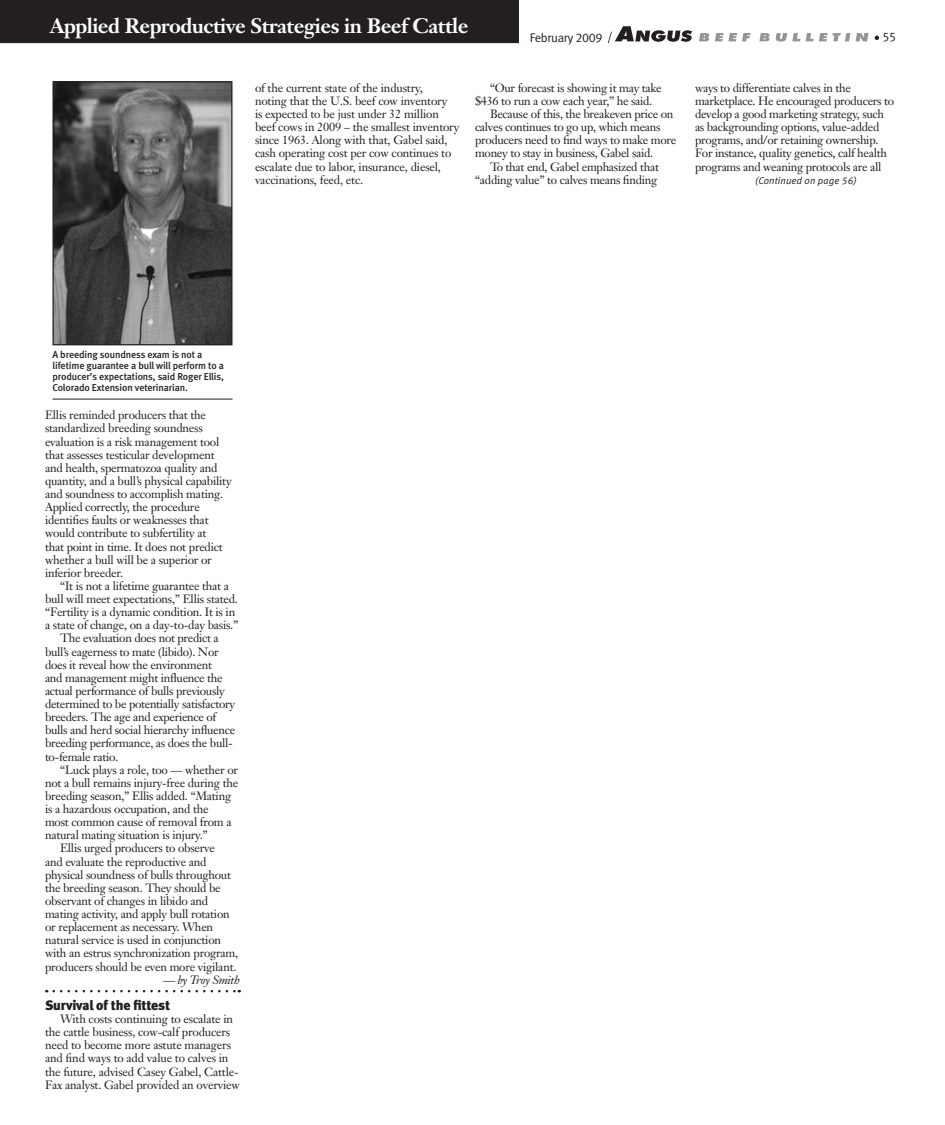
<style>
.page{position:relative;width:945px;height:1125px;background:#fff}
.page>*{position:absolute;margin:0;border:0;box-sizing:border-box;transform-origin:0 0}
.t1{font:700 20.62px "Janson Text";letter-spacing:-.025em;color:#fff}
.story_header{font:13.75px "Meta Black LF";letter-spacing:-.015em;color:#231f20}
.t2{font:12.5px "Meta Normal LF";letter-spacing:-.025em;color:#231f20}
.body_text{font:11.88px/13.1px "Janson Text";letter-spacing:-.02em;color:#231f20}
.body_text-2{font:italic 11.88px "Janson Text";letter-spacing:-.025em;color:#231f20}
.cutlines{font:10px/11.2px "Meta Medium LF";letter-spacing:-.01em;color:#231f20}
.t3{font:italic 10px "Meta Normal LF";letter-spacing:.01em;color:#231f20}
</style>
<div class="page">
<svg style="left:54px;top:990px;width:186px;height:2px"></svg>
<div style="left:0;top:0;width:519px;height:43px;background:#231f20"></div>
<img style="left:54px;top:83px;width:176px;height:260px">
<div style="left:52px;top:81px;width:180px;height:264px;border:1px solid #231f20"></div>
<hr style="left:52px;top:399px;width:180px;height:1px;background:#231f20">
<svg style="left:699px;top:33px;width:10px;height:8px"></svg>
<svg style="left:715px;top:33px;width:36px;height:8px"></svg>
<svg style="left:759px;top:33px;width:11px;height:8px"></svg>
<svg style="left:776px;top:33px;width:24px;height:9px"></svg>
<svg style="left:806px;top:33px;width:44px;height:8px"></svg>
<svg style="left:856px;top:33px;width:13px;height:8px"></svg>
<svg style="left:608px;top:26px;width:84px;height:17px"></svg>
<svg style="left:875px;top:36px;width:4px;height:4px"></svg>
<h1 class="t1" style="left:50px;top:13px;width:420px">Applied Reproductive Strategies in Beef Cattle</h1>
<p class="t2" style="left:530px;top:31px;width:74px">February 2009</p>
<p class="t2" style="left:882px;top:30px;width:15px">55</p>
<p class="body_text" style="left:255px;top:81px;width:206px">of the current state of the industry,<br>noting that the U.S. beef cow inventory<br>is expected to be just under 32 million beef cows in 2009 – the smallest inventory since 1963. Along with that, Gabel said, cash operating cost per cow continues to escalate due to labor, insurance, diesel, vaccinations, feed, etc.</p>
<p class="body_text" style="left:475px;top:81px;width:188px;text-indent:15px">“Our forecast is showing it may take $436 to run a cow each year,” he said.</p>
<p class="body_text" style="left:475px;top:107px;width:203px;text-indent:15px">Because of this, the breakeven price on calves continues to go up, which means producers need to find ways to make more money to stay in business, Gabel said.</p>
<p class="body_text" style="left:475px;top:160px;width:186px;text-align:right">To that end, Gabel emphasized that “adding value” to calves means finding</p>
<p class="body_text" style="left:695px;top:81px;width:201px">ways to differentiate calves in the marketplace. He encouraged producers to develop a good marketing strategy, such as backgrounding options, value-added programs, and/or retaining ownership.<br>For instance, quality genetics, calf health programs and weaning protocols are all</p>
<p class="t3" style="left:755px;top:175px;width:103px">(Continued on page 56)</p>
<p class="cutlines" style="left:52px;top:348px;width:173px">A breeding soundness exam is not a lifetime guarantee a bull will perform to a producer’s expectations, said Roger Ellis, Colorado Extension veterinarian.</p>
<p class="body_text" style="left:45px;top:409px;width:188px">Ellis reminded producers that the standardized breeding soundness evaluation is a risk management tool that assesses testicular development and health, spermatozoa quality and quantity, and a bull’s physical capability and soundness to accomplish mating.<br>Applied correctly, the procedure identifies faults or weaknesses that would contribute to subfertility at<br>that point in time. It does not predict whether a bull will be a superior or inferior breeder.</p>
<p class="body_text" style="left:45px;top:579px;width:195px;text-align:center">“It is not a lifetime guarantee that a<br>bull will meet expectations,” Ellis stated. “Fertility is a dynamic condition. It is in a state of change, on a day-to-day basis.”</p>
<p class="body_text" style="left:45px;top:632px;width:192px;text-indent:15px">The evaluation does not predict a bull’s eagerness to mate (libido). Nor does it reveal how the environment<br>and management might influence the actual performance of bulls previously determined to be potentially satisfactory breeders. The age and experience of bulls and herd social hierarchy influence breeding performance, as does the bull&shy;to-female ratio.</p>
<p class="body_text" style="left:45px;top:763px;width:195px;text-indent:15px">“Luck plays a role, too — whether or not a bull remains injury-free during the breeding season,” Ellis added. “Mating is a hazardous occupation, and the<br>most common cause of removal from a natural mating situation is injury.”</p>
<p class="body_text" style="left:45px;top:842px;width:195px;text-indent:15px">Ellis urged producers to observe<br>and evaluate the reproductive and physical soundness of bulls throughout the breeding season. They should be observant of changes in libido and mating activity, and apply bull rotation or replacement as necessary. When natural service is used in conjunction with an estrus synchronization program, producers should be even more vigilant.</p>
<p class="body_text-2" style="left:163px;top:972px;width:78px">— by Troy Smith</p>
<p class="story_header" style="left:45px;top:997px;width:127px">Survival of the fittest</p>
<p class="body_text" style="left:45px;top:1012px;width:196px;text-indent:15px">With costs continuing to escalate in the cattle business, cow-calf producers need to become more astute managers and find ways to add value to calves in the future, advised Casey Gabel, Cattle-Fax analyst. Gabel provided an overview</p>
</div>
